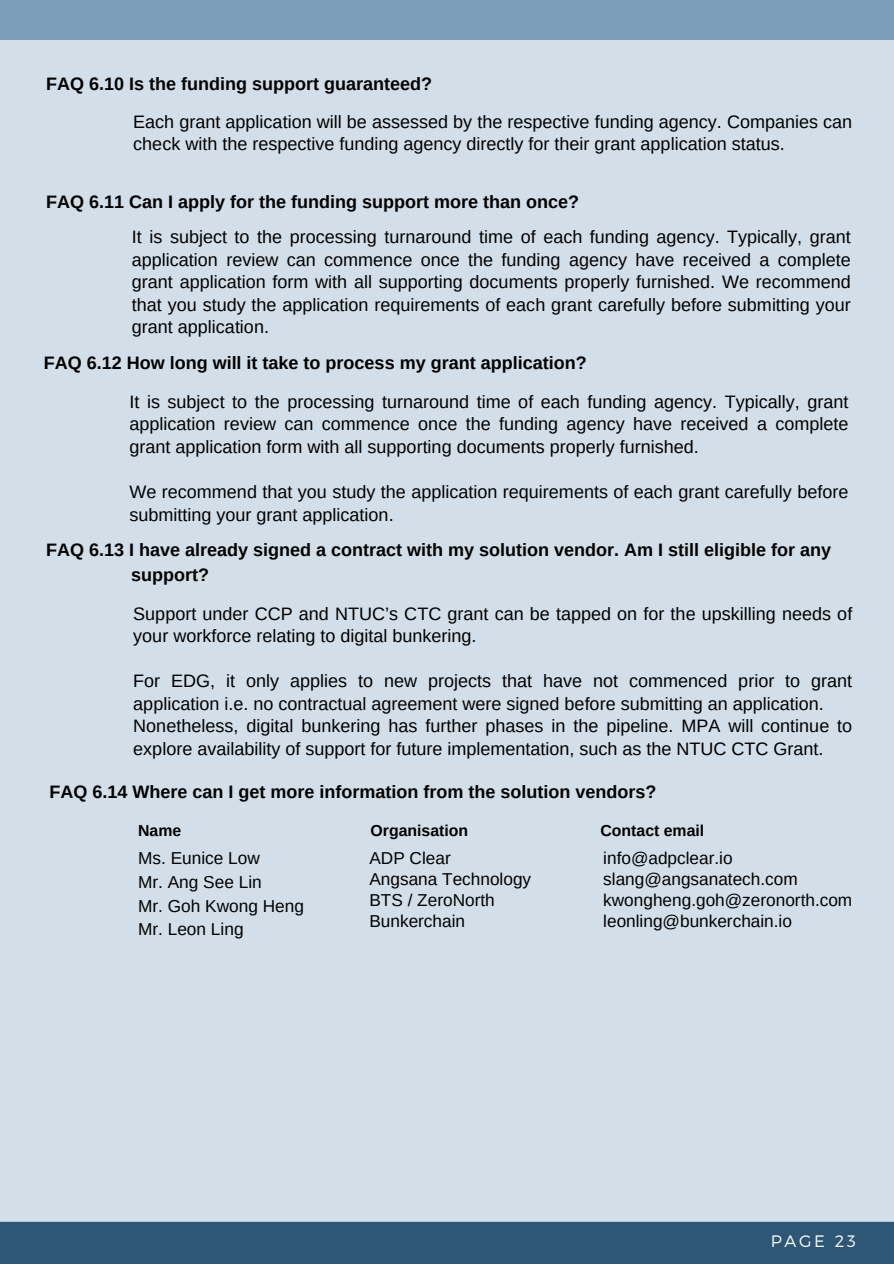
<style>
.page{position:relative;width:894px;height:1264px;background:#fff}
.page>*{position:absolute;margin:0;border:0;box-sizing:border-box;transform-origin:0 0}
.t1{font:18px/22.5px "Arimo";color:#000}
.t2{font:700 18px/24.8px "Arimo";color:#000}
.t3{font:17.25px/21.1px "Arimo";color:#000}
.t4{font:300 16.5px "Montserrat";letter-spacing:.16em;color:#fff}
.t5{font:700 15.9px "Arimo";color:#000}
</style>
<div class="page">
<div style="left:0;top:0;width:893px;height:1263px;background:#7b9fbb"></div>
<div style="left:0;top:1221px;width:893px;height:42px;background:#2e5775"></div>
<div style="left:0;top:40px;width:893px;height:1181px;background:#d3dfe8"></div>
<h3 class="t2" style="left:46px;top:71px;width:387px">FAQ 6.10 Is the funding support guaranteed?</h3>
<h2 class="t1" style="left:133px;top:110px;width:720px">Each grant application will be assessed by the respective funding agency. Companies can check with the respective funding agency directly for their grant application status.</h2>
<h3 class="t2" style="left:46px;top:189px;width:534px">FAQ 6.11 Can I apply for the funding support more than once?</h3>
<h3 class="t1" style="left:132px;top:226px;width:720px;text-align:justify">It is subject to the processing turnaround time of each funding agency. Typically, grant application review can commence once the funding agency have received a complete grant application form with all supporting documents properly furnished. We recommend that you study the application requirements of each grant carefully before submitting your grant application.</h3>
<h2 class="t2" style="left:44px;top:350px;width:544px">FAQ 6.12 How long will it take to process my grant application?</h2>
<h3 class="t1" style="left:129px;top:390px;width:720px;text-align:justify">It is subject to the processing turnaround time of each funding agency. Typically, grant application review can commence once the funding agency have received a complete grant application form with all supporting documents properly furnished.</h3>
<h2 class="t1" style="left:129px;top:480px;width:720px">We recommend that you study the application requirements of each grant carefully before submitting your grant application.</h2>
<h2 class="t2" style="left:131px;top:537px;width:701px;text-indent:-85px">FAQ 6.13 I have already signed a contract with my solution vendor. Am I still eligible for any support?</h2>
<h3 class="t1" style="left:133px;top:602px;width:720px">Support under CCP and NTUC’s CTC grant can be tapped on for the upskilling needs of your workforce relating to digital bunkering.</h3>
<h3 class="t1" style="left:133px;top:670px;width:720px">For EDG, it only applies to new projects that have not commenced prior to grant application i.e. no contractual agreement were signed before submitting an application.<br>Nonetheless, digital bunkering has further phases in the pipeline. MPA will continue to explore availability of support for future implementation, such as the NTUC CTC Grant.</h3>
<h2 class="t2" style="left:50px;top:779px;width:608px">FAQ 6.14 Where can I get more information from the solution vendors?</h2>
<p class="t5" style="left:138px;top:821px;width:45px">Name</p>
<p class="t5" style="left:370px;top:821px;width:99px">Organisation</p>
<p class="t5" style="left:600px;top:821px;width:105px">Contact email</p>
<h3 class="t3" style="left:138px;top:846px;width:167px;line-height:23.7px">Ms. Eunice Low<br>Mr. Ang See Lin<br>Mr. Goh Kwong Heng<br>Mr. Leon Ling</h3>
<h3 class="t3" style="left:369px;top:847px;width:163px">ADP Clear<br>Angsana Technology<br>BTS / ZeroNorth<br>Bunkerchain</h3>
<h3 class="t3" style="left:603px;top:847px;width:250px">info@adpclear.io slang@angsanatech.com kwongheng.goh@zeronorth.com leonling@bunkerchain.io</h3>
<p class="t4" style="left:770px;top:1230px;width:86px">PAGE 23</p>
</div>
